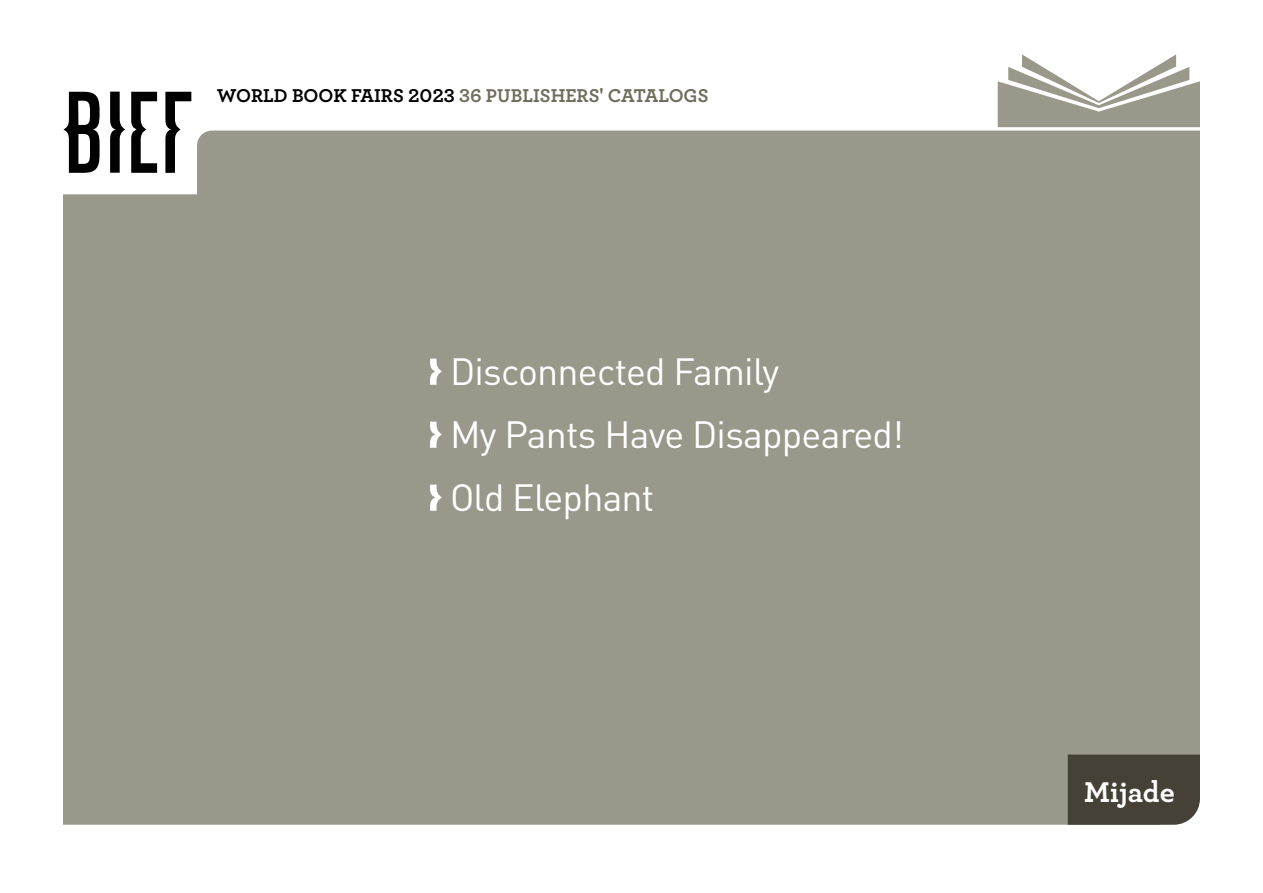
<style>
.page{position:relative;width:1263px;height:893px;background:#fff}
.page>*{position:absolute;margin:0;border:0;box-sizing:border-box;transform-origin:0 0}
.t1{font:37.5px/63px "DIN Pro";letter-spacing:-.02em;color:#fff}
.t2{font:700 30px "Archer";color:#fff}
.t3{font:700 19.5px "Archer";color:#6f6e5e}
.s1{color:#000}
</style>
<div class="page">
<svg style="left:998px;top:54px;width:202px;height:73px"></svg>
<div style="left:63px;top:131px;width:1137px;height:694px;background:#9a988b"></div>
<svg style="left:165px;top:92px;width:26px;height:81px"></svg>
<svg style="left:110px;top:92px;width:47px;height:81px"></svg>
<svg style="left:63px;top:92px;width:37px;height:81px"></svg>
<div style="left:1068px;top:754px;width:132px;height:71px;background:#464136"></div>
<svg style="left:430px;top:359px;width:12px;height:26px"></svg>
<svg style="left:430px;top:422px;width:12px;height:26px"></svg>
<svg style="left:430px;top:485px;width:12px;height:26px"></svg>
<p class="t3" style="left:217px;top:80px;width:493px"><span class="s1">WORLD BOOK FAIRS 2023</span> 36 PUBLISHERS' CATALOGS</p>
<p class="t1" style="left:450px;top:338px;width:456px">Disconnected Family<br>My Pants Have Disappeared!<br>Old Elephant</p>
<p class="t2" style="left:1084px;top:768px;width:92px">Mijade</p>
</div>
